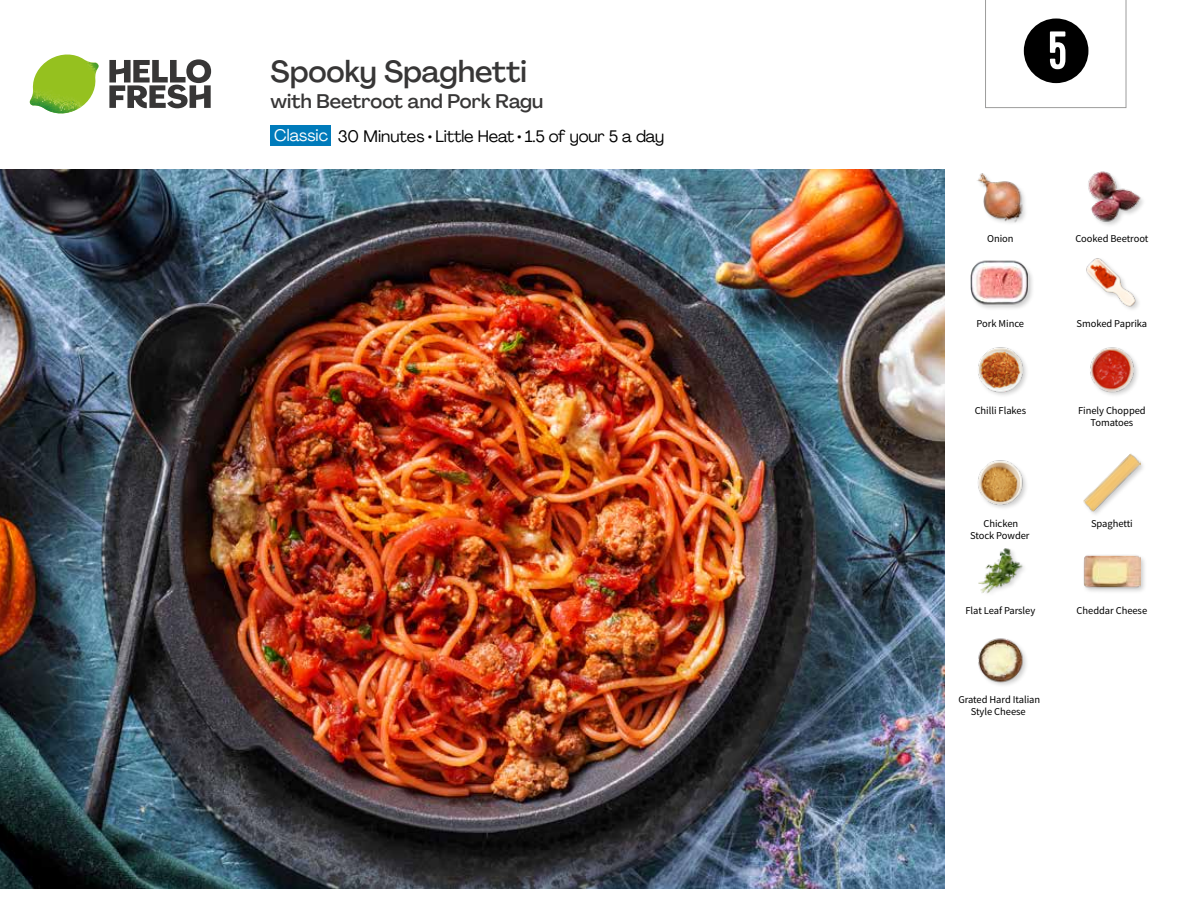
<style>
.page{position:relative;width:1188px;height:918px;background:#fff}
.page>*{position:absolute;margin:0;border:0;box-sizing:border-box;transform-origin:0 0}
.t1{font:54px "Kapra";color:#fff}
.t2{font:500 30px "Agrandir";color:#373636}
.t3{font:500 19.5px "Agrandir";color:#373636}
.t4{font:16.5px "Agrandir";letter-spacing:-.01em;color:#000}
.t5{font:16.5px "Agrandir";color:#fff}
.t6{font:10.5px/12px "Source Sans Pro";letter-spacing:-.005em;color:#000;text-align:center}
</style>
<div class="page">
<svg style="left:109px;top:59px;width:102px;height:49px"></svg>
<img style="left:30px;top:55px;width:69px;height:59px">
<img style="left:0;top:170px;width:945px;height:718px">
<div style="left:271px;top:126px;width:60px;height:20px;background:#007bbb"></div>
<img style="left:978px;top:548px;width:46px;height:46px">
<img style="left:978px;top:638px;width:49px;height:48px">
<div style="left:1083px;top:554px;width:64px;height:41px;background:#000;opacity:.2"></div>
<img style="left:1083px;top:554px;width:58px;height:41px">
<img style="left:978px;top:347px;width:49px;height:48px">
<img style="left:978px;top:460px;width:48px;height:48px">
<img style="left:1083px;top:454px;width:58px;height:57px">
<img style="left:1090px;top:347px;width:48px;height:48px">
<img style="left:977px;top:173px;width:48px;height:50px">
<div style="left:969px;top:261px;width:66px;height:50px;background:#000;opacity:.2"></div>
<img style="left:971px;top:260px;width:57px;height:51px">
<img style="left:1086px;top:258px;width:53px;height:52px">
<img style="left:1088px;top:171px;width:53px;height:54px">
<svg style="left:985px;top:0;width:141px;height:108px"></svg>
<h2 class="t2" style="left:271px;top:53px;width:258px">Spooky Spaghetti</h2>
<h3 class="t3" style="left:271px;top:89px;width:274px">with Beetroot and Pork Ragu</h3>
<h3 class="t5" style="left:274px;top:125px;width:55px">Classic</h3>
<h3 class="t4" style="left:338px;top:126px;width:328px">30 Minutes • Little Heat • 1.5 of your 5 a day</h3>
<h1 class="t1" style="left:1048px;top:19px;width:20px">5</h1>
<p class="t6" style="left:987px;top:232px;width:28px">Onion</p>
<p class="t6" style="left:1075px;top:232px;width:75px">Cooked Beetroot</p>
<p class="t6" style="left:977px;top:318px;width:49px">Pork Mince</p>
<p class="t6" style="left:1077px;top:318px;width:72px">Smoked Paprika</p>
<p class="t6" style="left:975px;top:404px;width:53px">Chilli Flakes</p>
<p class="t6" style="left:1078px;top:404px;width:69px">Finely Chopped<br>Tomatoes</p>
<p class="t6" style="left:984px;top:518px;width:36px">Chicken</p>
<p class="t6" style="left:1091px;top:518px;width:43px">Spaghetti</p>
<p class="t6" style="left:970px;top:530px;width:61px">Stock Powder</p>
<p class="t6" style="left:965px;top:604px;width:71px">Flat Leaf Parsley</p>
<p class="t6" style="left:1077px;top:604px;width:72px">Cheddar Cheese</p>
<p class="t6" style="left:958px;top:693px;width:83px">Grated Hard Italian<br>Style Cheese</p>
</div>
